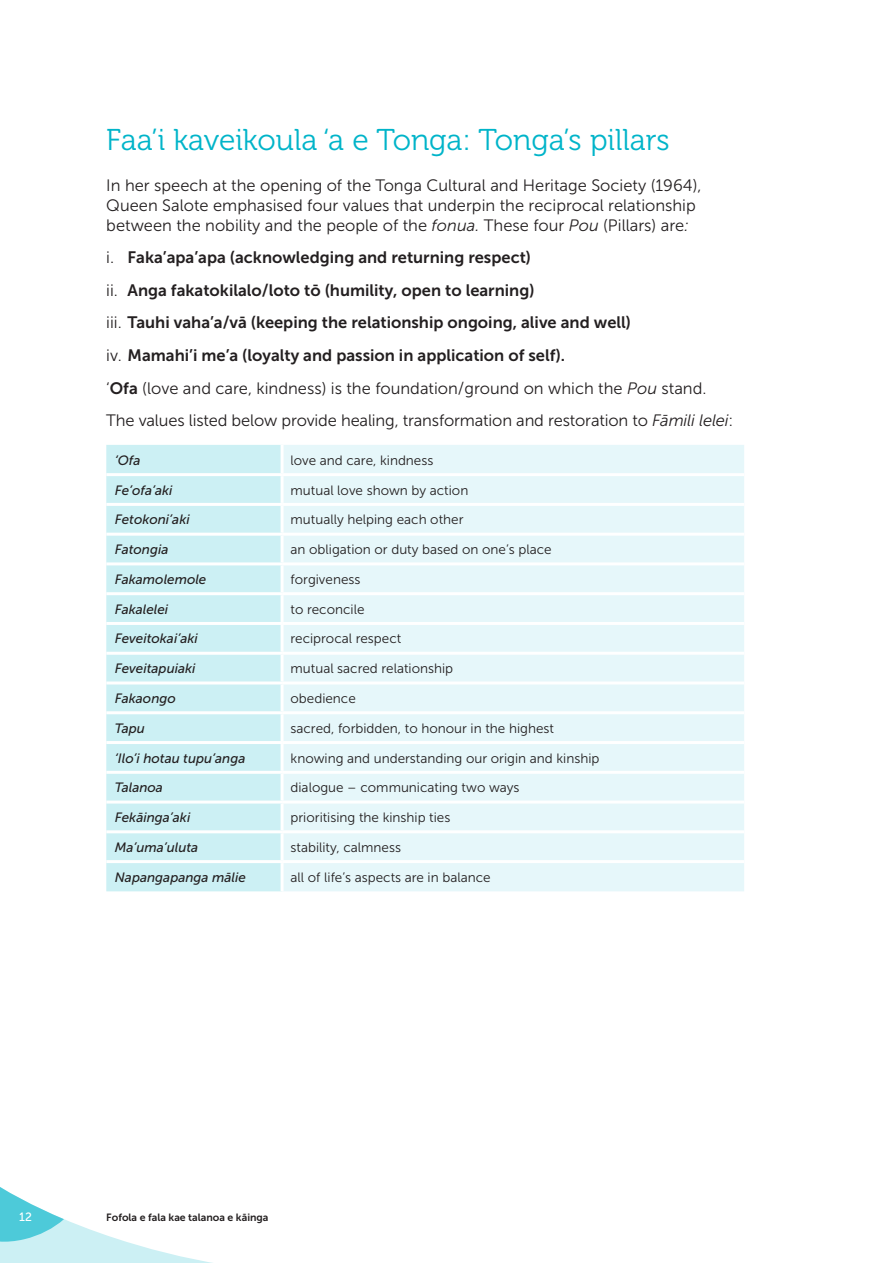
<style>
.page{position:relative;width:893px;height:1263px;background:#fff}
.page>*{position:absolute;margin:0;border:0;box-sizing:border-box;transform-origin:0 0}
.t1{font:30px "Museo 300";color:#00b4c9}
.t2{font:16.5px/19.8px "Museo Sans 300";color:#231f20}
.t3{font:16.5px/32.5px "Museo Sans 700";color:#231f20}
.t4{font:13.5px "Museo Sans 300";color:#231f20}
.t5{font:italic 13.5px "Museo Sans 500";color:#231f20}
.t6{font:12px "Museo Sans 500";color:#fff}
.t7{font:10.5px "Museo Sans 700";color:#231f20}
.s1{font-style:italic}
.s2{font-family:"Museo Sans 300"}
.s3{font-family:"Museo Sans 700"}
</style>
<div class="page">
<svg style="left:0;top:1187px;width:213px;height:76px"></svg>
<div style="left:106px;top:445px;width:175px;height:446px;background:#ccf0f4"></div>
<div style="left:284px;top:445px;width:460px;height:446px;background:#e6f7fa"></div>
<hr style="left:106px;top:473px;width:176px;height:3px;background:#fff">
<hr style="left:282px;top:473px;width:462px;height:3px;background:#fff">
<hr style="left:106px;top:503px;width:176px;height:3px;background:#fff">
<hr style="left:282px;top:503px;width:462px;height:3px;background:#fff">
<hr style="left:106px;top:533px;width:176px;height:3px;background:#fff">
<hr style="left:282px;top:533px;width:462px;height:3px;background:#fff">
<hr style="left:106px;top:562px;width:176px;height:3px;background:#fff">
<hr style="left:282px;top:562px;width:462px;height:3px;background:#fff">
<hr style="left:106px;top:592px;width:176px;height:3px;background:#fff">
<hr style="left:282px;top:592px;width:462px;height:3px;background:#fff">
<hr style="left:106px;top:622px;width:176px;height:3px;background:#fff">
<hr style="left:282px;top:622px;width:462px;height:3px;background:#fff">
<hr style="left:106px;top:652px;width:176px;height:3px;background:#fff">
<hr style="left:282px;top:652px;width:462px;height:3px;background:#fff">
<hr style="left:106px;top:681px;width:176px;height:3px;background:#fff">
<hr style="left:282px;top:681px;width:462px;height:3px;background:#fff">
<hr style="left:106px;top:711px;width:176px;height:3px;background:#fff">
<hr style="left:282px;top:711px;width:462px;height:3px;background:#fff">
<hr style="left:106px;top:741px;width:176px;height:3px;background:#fff">
<hr style="left:282px;top:741px;width:462px;height:3px;background:#fff">
<hr style="left:106px;top:771px;width:176px;height:3px;background:#fff">
<hr style="left:282px;top:771px;width:462px;height:3px;background:#fff">
<hr style="left:106px;top:800px;width:176px;height:3px;background:#fff">
<hr style="left:282px;top:800px;width:462px;height:3px;background:#fff">
<hr style="left:106px;top:830px;width:176px;height:3px;background:#fff">
<hr style="left:282px;top:830px;width:462px;height:3px;background:#fff">
<hr style="left:106px;top:860px;width:176px;height:3px;background:#fff">
<hr style="left:282px;top:860px;width:462px;height:3px;background:#fff">
<h1 class="t1" style="left:106px;top:124px;width:565px">Faa’i kaveikoula ‘a e Tonga: Tonga’s pillars</h1>
<p class="t2" style="left:106px;top:176px;width:597px">In her speech at the opening of the Tonga Cultural and Heritage Society (1964),<br>Queen Salote emphasised four values that underpin the reciprocal relationship between the nobility and the people of the <span class="s1">fonua.</span> These four <span class="s1">Pou</span> (Pillars) are<span class="s1">:</span></p>
<p class="t3" style="left:106px;top:241px;width:526px"><span class="s2">i.</span> Faka’apa’apa (acknowledging and returning respect)<br><span class="s2">ii.</span> Anga fakatokilalo/loto tō (humility, open to learning)<br><span class="s2">iii.</span> Tauhi vaha’a/vā (keeping the relationship ongoing, alive and well) <span class="s2">iv.</span> Mamahi’i me’a (loyalty and passion in application of self).</p>
<p class="t2" style="left:106px;top:372px;width:629px;line-height:32.5px">‘<span class="s3">Ofa</span> (love and care, kindness) is the foundation/ground on which the <span class="s1">Pou</span> stand.<br>The values listed below provide healing, transformation and restoration to <span class="s1">Fāmili lelei</span>:</p>
<p class="t5" style="left:115px;top:453px;width:27px">‘Ofa</p>
<p class="t4" style="left:291px;top:453px;width:144px">love and care, kindness</p>
<p class="t5" style="left:115px;top:482px;width:59px">Fe’ofa’aki</p>
<p class="t4" style="left:291px;top:483px;width:179px">mutual love shown by action</p>
<p class="t5" style="left:115px;top:512px;width:76px">Fetokoni’aki</p>
<p class="t4" style="left:291px;top:512px;width:174px">mutually helping each other</p>
<p class="t5" style="left:115px;top:542px;width:55px">Fatongia</p>
<p class="t4" style="left:291px;top:542px;width:263px">an obligation or duty based on one’s place</p>
<p class="t5" style="left:115px;top:572px;width:93px">Fakamolemole</p>
<p class="t4" style="left:291px;top:572px;width:71px">forgiveness</p>
<p class="t5" style="left:115px;top:602px;width:55px">Fakalelei</p>
<p class="t4" style="left:291px;top:602px;width:75px">to reconcile</p>
<p class="t5" style="left:115px;top:631px;width:85px">Feveitokai’aki</p>
<p class="t4" style="left:291px;top:631px;width:112px">reciprocal respect</p>
<p class="t5" style="left:115px;top:661px;width:82px">Feveitapuiaki</p>
<p class="t4" style="left:291px;top:661px;width:164px">mutual sacred relationship</p>
<p class="t5" style="left:115px;top:691px;width:63px">Fakaongo</p>
<p class="t4" style="left:291px;top:691px;width:67px">obedience</p>
<p class="t5" style="left:115px;top:721px;width:32px">Tapu</p>
<p class="t4" style="left:291px;top:721px;width:265px">sacred, forbidden, to honour in the highest</p>
<p class="t5" style="left:115px;top:750px;width:132px">‘Ilo’i hotau tupu’anga</p>
<p class="t4" style="left:291px;top:751px;width:310px">knowing and understanding our origin and kinship</p>
<p class="t5" style="left:115px;top:780px;width:50px">Talanoa</p>
<p class="t4" style="left:291px;top:780px;width:230px">dialogue – communicating two ways</p>
<p class="t5" style="left:115px;top:810px;width:77px">Fekāinga’aki</p>
<p class="t4" style="left:291px;top:810px;width:161px">prioritising the kinship ties</p>
<p class="t5" style="left:115px;top:840px;width:85px">Ma’uma’uluta</p>
<p class="t4" style="left:291px;top:840px;width:112px">stability, calmness</p>
<p class="t5" style="left:115px;top:869px;width:133px">Napangapanga mālie</p>
<p class="t4" style="left:291px;top:870px;width:202px">all of life’s aspects are in balance</p>
<p class="t6" style="left:19px;top:1210px;width:14px">12</p>
<p class="t7" style="left:106px;top:1211px;width:164px">Fofola e fala kae talanoa e kāinga</p>
</div>
